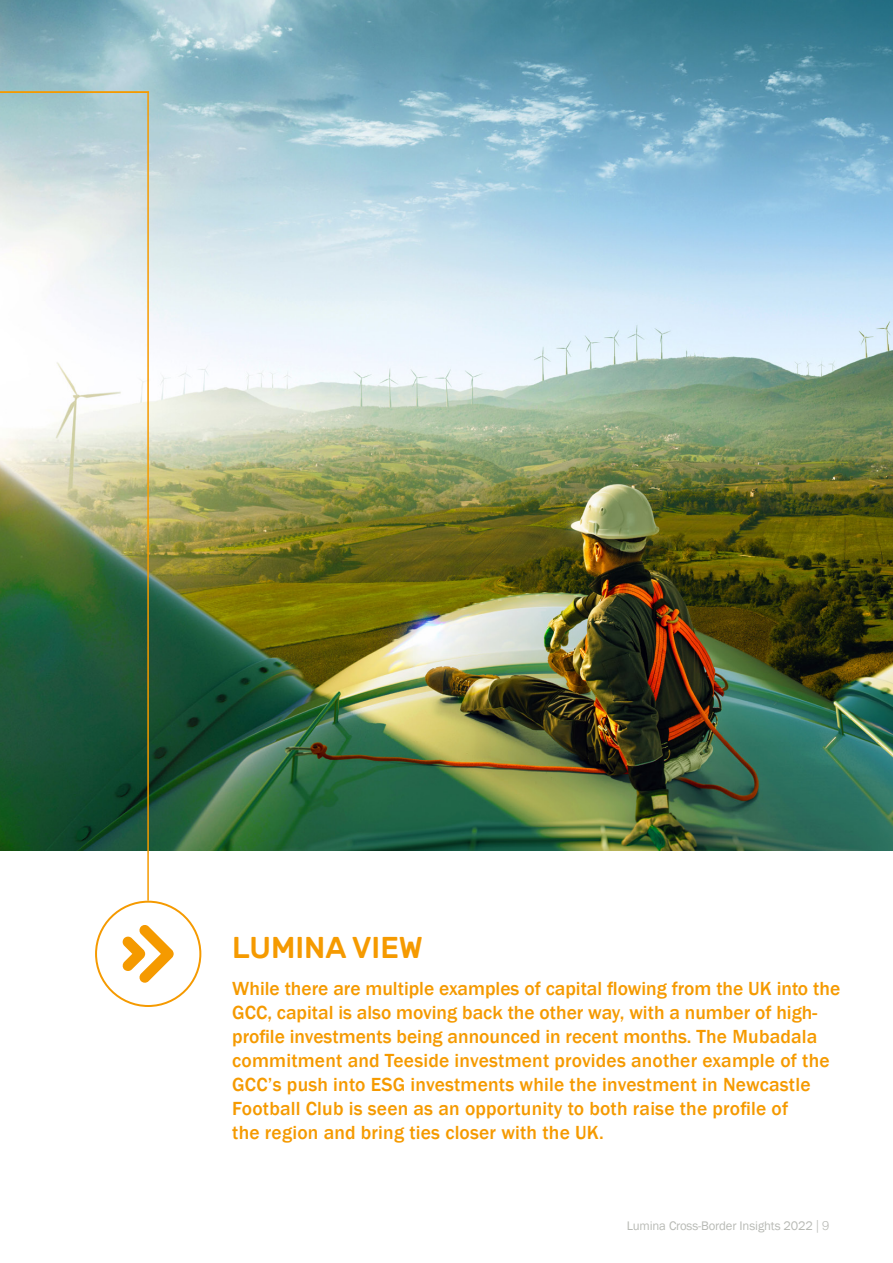
<style>
.page{position:relative;width:893px;height:1263px;background:#fff}
.page>*{position:absolute;margin:0;border:0;box-sizing:border-box;transform-origin:0 0}
.t1{font:500 30px "Rubik";color:#f59a00}
.t2{font:500 19.5px/24px "Franklin Gothic";letter-spacing:.01em;color:#f59a00}
.t3{font:12.75px "Franklin Gothic";letter-spacing:-.01em;color:#b8bab5}
.s1{font-family:"Helvetica Neue LT Std";font-weight:300}
</style>
<div class="page">
<img style="left:0;top:0;width:893px;height:850px">
<svg style="left:95px;top:901px;width:106px;height:106px"></svg>
<hr style="left:147px;top:91px;width:2px;height:810px;background:#f59a00">
<hr style="left:0;top:91px;width:149px;height:2px;background:#f59a00">
<h1 class="t1" style="left:232px;top:931px;width:192px">LUMINA VIEW</h1>
<p class="t2" style="left:232px;top:977px;width:609px">While there are multiple examples of capital flowing from the UK into the GCC, capital is also moving back the other way, with a number of high&shy;profile investments being announced in recent months. The Mubadala commitment and Teeside investment provides another example of the GCC’s push into ESG investments while the investment in Newcastle Football Club is seen as an opportunity to both raise the profile of<br>the region and bring ties closer with the UK.</p>
<p class="t3" style="left:627px;top:1217px;width:204px">Lumina Cross-Border Insights 2022 <span class="s1">| 9</span></p>
</div>
